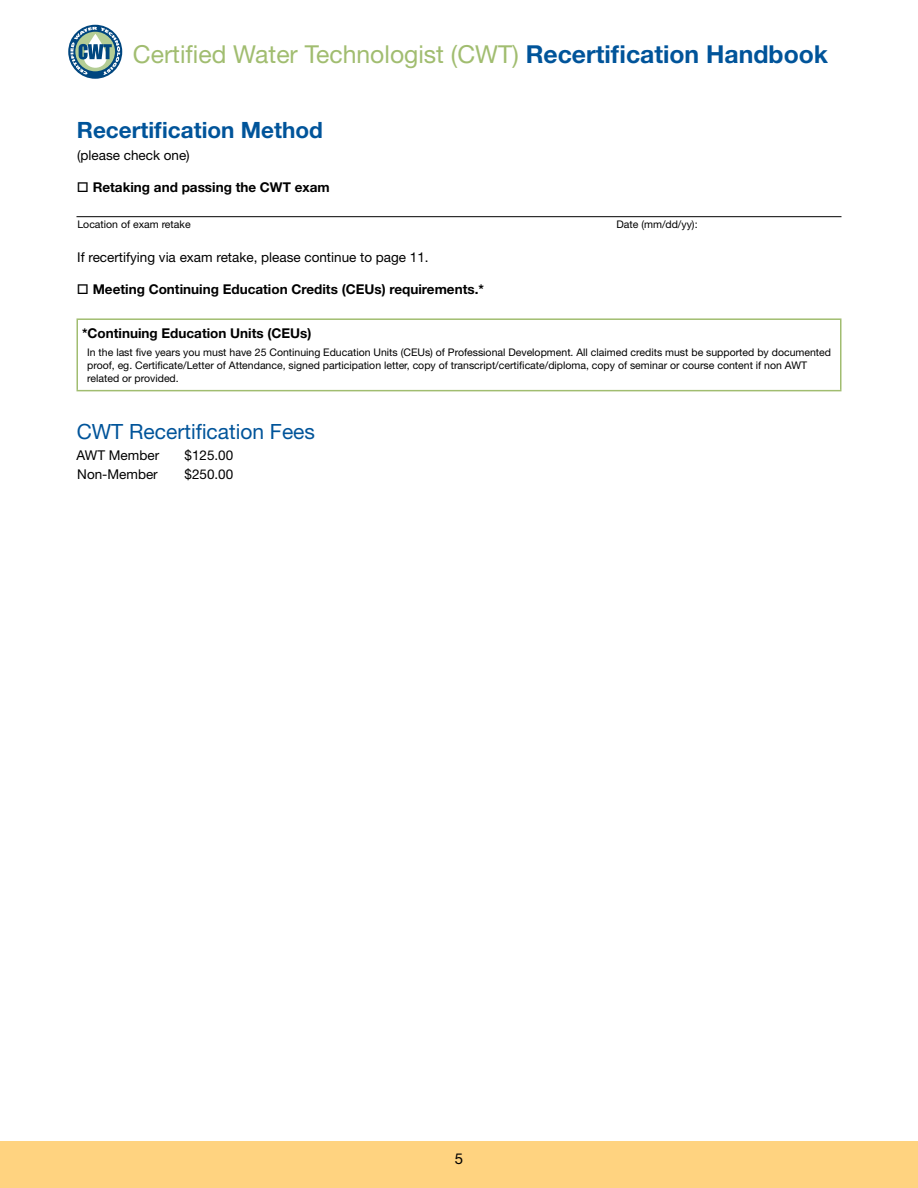
<style>
.page{position:relative;width:918px;height:1188px;background:#fff}
.page>*{position:absolute;margin:0;border:0;box-sizing:border-box;transform-origin:0 0}
.t1{font:24.75px "Helvetica Neue LT Std";color:#a1bd70}
.h1_toc{font:700 22.5px "Helvetica Neue LT Std";color:#00549a}
.h3b_larger{font:21px "Helvetica Neue LT Std";color:#00549a}
.t2{font:15px "Helvetica Neue LT Std";color:#000}
.t3{font:700 13.5px "Helvetica Neue LT Std";color:#000}
.b1{font:13.5px "Helvetica Neue LT Std";color:#000}
.b3_boxes_no_space{font:13.5px "Helvetica Neue LT Std";color:#000}
.b6_caption{font:10.5px/12.6px "Helvetica Neue LT Std";color:#000}
.f1{font:10.5px "Helvetica Neue LT Std";color:#000}
.s1{font-weight:700;color:#00549a}
</style>
<div class="page">
<div style="left:1px;top:1141px;width:917px;height:47px;background:#ffd380"></div>
<svg style="left:68px;top:25px;width:54px;height:54px"></svg>
<svg style="left:70px;top:27px;width:50px;height:48px"></svg>
<hr style="left:76px;top:216px;width:766px;height:1px;background:#000">
<hr style="left:76px;top:318px;width:766px;height:2px;background:#a1bd70">
<hr style="left:76px;top:320px;width:2px;height:70px;background:#a1bd70">
<hr style="left:840px;top:320px;width:2px;height:70px;background:#a1bd70">
<hr style="left:76px;top:390px;width:766px;height:1px;background:#a1bd70">
<h1 class="t1" style="left:133px;top:39px;width:697px">Certified Water Technologist (CWT) <span class="s1">Recertification Handbook</span></h1>
<p class="h1_toc" style="left:77px;top:116px;width:248px">Recertification Method</p>
<p class="b1" style="left:77px;top:147px;width:114px">(please check one)</p>
<p class="t3" style="left:77px;top:179px;width:254px">□ Retaking and passing the CWT exam</p>
<p class="f1" style="left:77px;top:218px;width:115px">Location of exam retake</p>
<p class="f1" style="left:617px;top:218px;width:83px">Date (mm/dd/yy):</p>
<p class="b1" style="left:77px;top:249px;width:353px">If recertifying via exam retake, please continue to page 11.</p>
<p class="t3" style="left:77px;top:281px;width:408px">□ Meeting Continuing Education Credits (CEUs) requirements.*</p>
<p class="t3" style="left:82px;top:325px;width:231px">*Continuing Education Units (CEUs)</p>
<p class="b6_caption" style="left:87px;top:346px;width:745px">In the last five years you must have 25 Continuing Education Units (CEUs) of Professional Development. All claimed credits must be supported by documented proof, eg. Certificate/Letter of Attendance, signed participation letter, copy of transcript/certificate/diploma, copy of seminar or course content if non AWT related or provided.</p>
<p class="h3b_larger" style="left:77px;top:419px;width:240px">CWT Recertification Fees</p>
<p class="b3_boxes_no_space" style="left:76px;top:447px;width:84px">AWT Member</p>
<p class="b3_boxes_no_space" style="left:185px;top:447px;width:50px">$125.00</p>
<p class="b3_boxes_no_space" style="left:77px;top:466px;width:82px">Non-Member</p>
<p class="b3_boxes_no_space" style="left:184px;top:466px;width:50px">$250.00</p>
<h3 class="t2" style="left:455px;top:1149px;width:10px">5</h3>
</div>
